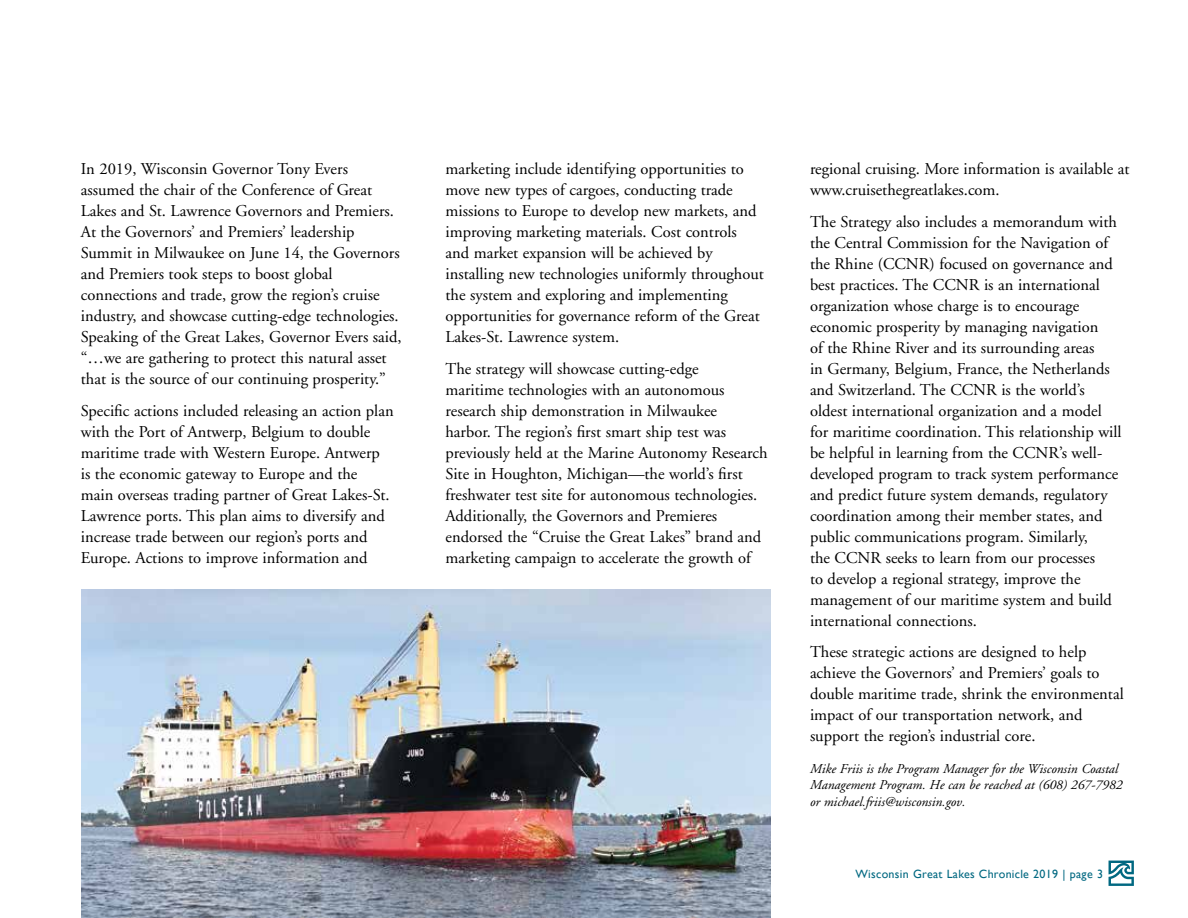
<style>
.page{position:relative;width:1188px;height:918px;background:#fff}
.page>*{position:absolute;margin:0;border:0;box-sizing:border-box;transform-origin:0 0}
.t1{font:16.5px/21px "Adobe Garamond";color:#000}
.t2{font:italic 13.5px/16.5px "Adobe Garamond";color:#000}
.t3{font:12px "Gill Sans";letter-spacing:.025em;color:#006881}
</style>
<div class="page">
<svg style="left:1109px;top:861px;width:25px;height:25px"></svg>
<img style="left:81px;top:590px;width:689px;height:328px">
<p class="t1" style="left:81px;top:159px;width:322px">In 2019, Wisconsin Governor Tony Evers assumed the chair of the Conference of Great Lakes and St. Lawrence Governors and Premiers.<br>At the Governors’ and Premiers’ leadership Summit in Milwaukee on June 14, the Governors and Premiers took steps to boost global connections and trade, grow the region’s cruise industry, and showcase cutting-edge technologies.<br>Speaking of the Great Lakes, Governor Evers said, “…we are gathering to protect this natural asset that is the source of our continuing prosperity.”</p>
<p class="t1" style="left:81px;top:400px;width:314px">Specific actions included releasing an action plan with the Port of Antwerp, Belgium to double maritime trade with Western Europe. Antwerp<br>is the economic gateway to Europe and the main overseas trading partner of Great Lakes-St.<br>Lawrence ports. This plan aims to diversify and increase trade between our region’s ports and Europe. Actions to improve information and</p>
<p class="t1" style="left:446px;top:159px;width:320px">marketing include identifying opportunities to move new types of cargoes, conducting trade missions to Europe to develop new markets, and improving marketing materials. Cost controls and market expansion will be achieved by installing new technologies uniformly throughout the system and exploring and implementing opportunities for governance reform of the Great Lakes-St. Lawrence system.</p>
<p class="t1" style="left:446px;top:358px;width:324px">The strategy will showcase cutting-edge<br>maritime technologies with an autonomous research ship demonstration in Milwaukee<br>harbor. The region’s first smart ship test was previously held at the Marine Autonomy Research Site in Houghton, Michigan—the world’s first freshwater test site for autonomous technologies.<br>Additionally, the Governors and Premieres endorsed the “Cruise the Great Lakes” brand and marketing campaign to accelerate the growth of</p>
<p class="t1" style="left:810px;top:159px;width:321px">regional cruising. More information is available at www.cruisethegreatlakes.com.</p>
<p class="t1" style="left:810px;top:211px;width:313px">The Strategy also includes a memorandum with the Central Commission for the Navigation of the Rhine (CCNR) focused on governance and best practices. The CCNR is an international organization whose charge is to encourage economic prosperity by managing navigation<br>of the Rhine River and its surrounding areas<br>in Germany, Belgium, France, the Netherlands and Switzerland. The CCNR is the world’s oldest international organization and a model for maritime coordination. This relationship will be helpful in learning from the CCNR’s well&shy;developed program to track system performance and predict future system demands, regulatory coordination among their member states, and public communications program. Similarly,<br>the CCNR seeks to learn from our processes<br>to develop a regional strategy, improve the management of our maritime system and build international connections.</p>
<p class="t1" style="left:810px;top:642px;width:315px">These strategic actions are designed to help achieve the Governors’ and Premiers’ goals to double maritime trade, shrink the environmental impact of our transportation network, and support the region’s industrial core.</p>
<p class="t2" style="left:810px;top:760px;width:314px">Mike Friis is the Program Manager for the Wisconsin Coastal<br>Management Program. He can be reached at (608) 267-7982 or michael.friis@wisconsin.gov.</p>
<p class="t3" style="left:855px;top:867px;width:249px">Wisconsin Great Lakes Chronicle 2019 | page 3</p>
</div>
